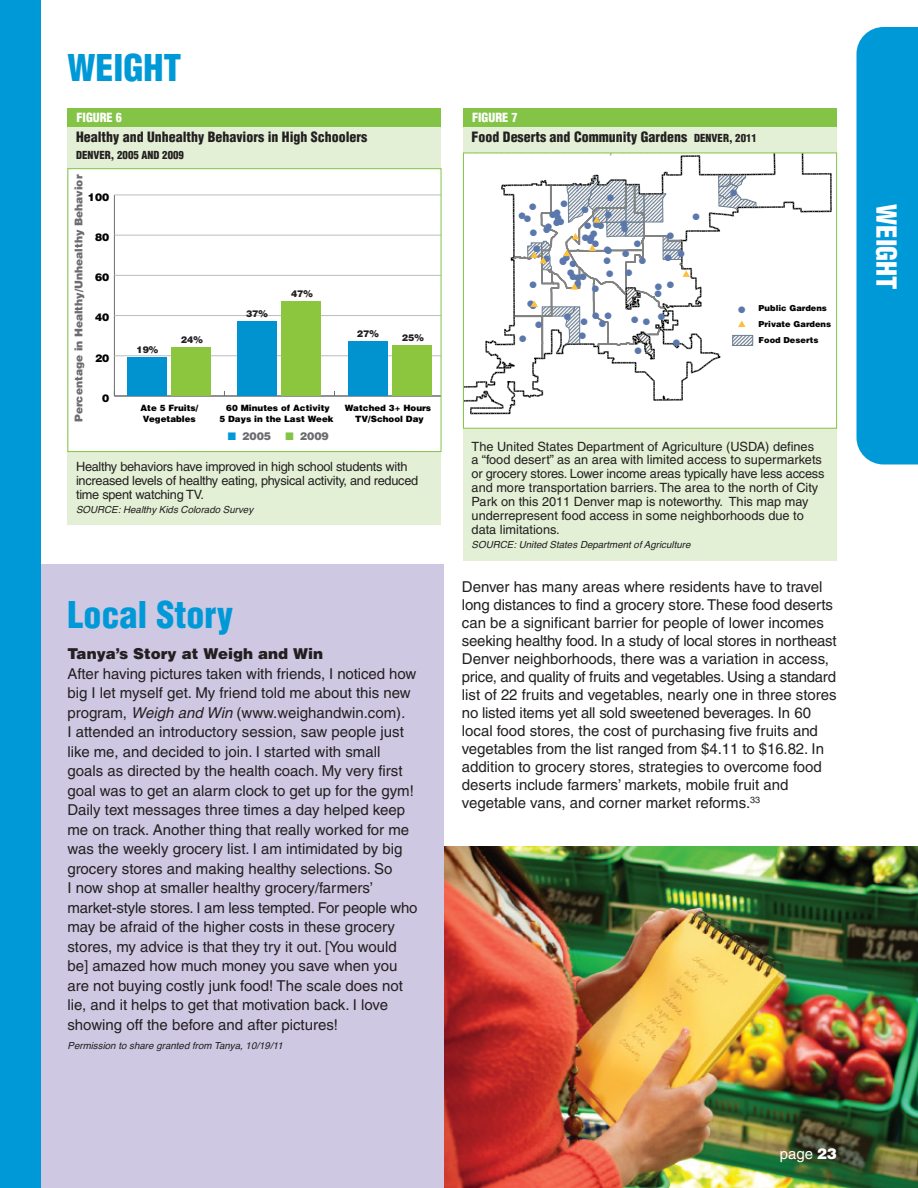
<style>
.page{position:relative;width:918px;height:1188px;background:#fff}
.page>*{position:absolute;margin:0;border:0;box-sizing:border-box;transform-origin:0 0}
.t1{font:900 condensed 36px "Helvetica";color:#0099d8}
.t2{font:900 condensed 27px "Helvetica";color:#fff}
.t3{font:15px/19.5px "Helvetica";color:#231f20}
.t4{font:900 15px "Helvetica";color:#231f20}
.t5{font:15px "Helvetica";color:#fff}
.t6{font:900 condensed 13.95px "Helvetica";color:#231f20}
.t7{font:12.75px/14px "Helvetica";color:#231f20}
.t8{font:12.75px/14px "Helvetica";letter-spacing:-.02em;color:#231f20}
.t9{font:900 condensed 12.3px "Helvetica";color:#fff}
.t10{font:900 condensed 10.8px "Helvetica";color:#231f20}
.t11{font:900 10.8px "Helvetica";color:#6c6d70}
.t12{font:900 10.65px "Helvetica";color:#6c6d70}
.t13{font:900 10.65px "Helvetica";color:#000}
.t14{font:9.75px "Helvetica Oblique TT";color:#231f20}
.t15{font:9.3px/10.9px "Zapf Dingbats ITC";color:#5b78ac}
.t16{font:900 9.3px "Helvetica";color:#231f20}
.t17{font:9.3px "ESRI Default Marker";color:#5b78ac}
.t18{font:900 8.7px/11.4px "Helvetica";color:#000;text-align:center}
.t19{font:900 8.25px/15.8px "Helvetica";color:#050604}
.s1{color:#0099d8}
.s2{color:#83c447}
.s3{font-style:italic}
.s4{font-size:10.8px}
.s5{font-weight:900}
</style>
<div class="page">
<img style="left:443px;top:846px;width:475px;height:342px">
<div style="left:37px;top:565px;width:406px;height:623px;background:#cec8e2"></div>
<div style="left:68px;top:108px;width:373px;height:416px;background:#e3f0d5"></div>
<div style="left:68px;top:108px;width:373px;height:18px;background:#83c447"></div>
<div style="left:68px;top:169px;width:373px;height:282px;background:#fff"></div>
<hr style="left:114px;top:195px;width:1px;height:201px;background:#6c6d70">
<hr style="left:114px;top:396px;width:327px;height:1px;background:#6c6d70">
<hr style="left:114px;top:355px;width:327px;height:1px;background:#bcbdc0">
<hr style="left:114px;top:315px;width:327px;height:1px;background:#bcbdc0">
<hr style="left:114px;top:275px;width:327px;height:1px;background:#bcbdc0">
<hr style="left:114px;top:235px;width:327px;height:1px;background:#bcbdc0">
<hr style="left:114px;top:195px;width:327px;height:1px;background:#bcbdc0">
<div style="left:172px;top:348px;width:39px;height:48px;background:#8bc63e"></div>
<div style="left:282px;top:301px;width:39px;height:95px;background:#8bc63e"></div>
<div style="left:392px;top:346px;width:39px;height:50px;background:#8bc63e"></div>
<div style="left:128px;top:358px;width:39px;height:38px;background:#0093d0"></div>
<div style="left:238px;top:322px;width:39px;height:74px;background:#0093d0"></div>
<div style="left:348px;top:342px;width:39px;height:54px;background:#0093d0"></div>
<div style="left:68px;top:168px;width:373px;height:284px;border:1px solid #83c447"></div>
<div style="left:463px;top:108px;width:374px;height:452px;background:#e3f0d5"></div>
<div style="left:463px;top:108px;width:374px;height:18px;background:#83c447"></div>
<div style="left:464px;top:153px;width:372px;height:275px;background:#fff"></div>
<div style="left:856px;top:27px;width:62px;height:437px;background:#0099d8"></div>
<div style="left:0;top:0;width:40px;height:1188px;background:#0099d8"></div>
<svg style="left:464px;top:153px;width:372px;height:261px"></svg>
<h1 class="t1" style="left:68px;top:48px;width:115px">WEIGHT</h1>
<p class="t9" style="left:76px;top:110px;width:47px">FIGURE 6</p>
<p class="t6" style="left:76px;top:129px;width:293px">Healthy and Unhealthy Behaviors in High Schoolers</p>
<p class="t10" style="left:76px;top:149px;width:109px">DENVER, 2005 AND 2009</p>
<p class="t12" style="left:73px;top:422px;width:249px;rotate:-90deg">Percentage in Healthy/Unhealthy Behavior</p>
<p class="t13" style="left:88px;top:191px;width:23px">100</p>
<p class="t13" style="left:95px;top:231px;width:16px">80</p>
<p class="t13" style="left:95px;top:271px;width:16px">60</p>
<p class="t13" style="left:95px;top:311px;width:16px">40</p>
<p class="t13" style="left:95px;top:352px;width:16px">20</p>
<p class="t13" style="left:102px;top:392px;width:9px">0</p>
<p class="t16" style="left:136px;top:344px;width:23px">19%</p>
<p class="t16" style="left:181px;top:334px;width:23px">24%</p>
<p class="t16" style="left:246px;top:308px;width:23px">37%</p>
<p class="t16" style="left:291px;top:288px;width:23px">47%</p>
<p class="t16" style="left:357px;top:328px;width:23px">27%</p>
<p class="t16" style="left:402px;top:332px;width:23px">25%</p>
<p class="t18" style="left:141px;top:402px;width:59px">Ate 5 Fruits/</p>
<p class="t18" style="left:143px;top:413px;width:55px">Vegetables</p>
<p class="t18" style="left:220px;top:402px;width:116px">60 Minutes of Activity<br>5 Days in the Last Week</p>
<p class="t11" style="left:228px;top:430px;width:45px"><span class="s1">■</span> 2005</p>
<p class="t11" style="left:286px;top:430px;width:45px"><span class="s2">■</span> 2009</p>
<p class="t18" style="left:345px;top:402px;width:88px">Watched 3+ Hours<br>TV/School Day</p>
<p class="t8" style="left:76px;top:461px;width:344px">Healthy behaviors have improved in high school students with increased levels of healthy eating, physical activity, and reduced time spent watching TV.</p>
<p class="t14" style="left:76px;top:504px;width:179px">SOURCE: Healthy Kids Colorado Survey</p>
<h1 class="t1" style="left:68px;top:594px;width:167px">Local Story</h1>
<p class="t4" style="left:68px;top:645px;width:257px">Tanya’s Story at Weigh and Win</p>
<p class="t3" style="left:67px;top:665px;width:352px">After having pictures taken with friends, I noticed how big I let myself get. My friend told me about this new program, <span class="s3">Weigh and Win</span> (www.weighandwin.com)<span class="s3">.<br></span>I attended an introductory session, saw people just like me, and decided to join. I started with small goals as directed by the health coach. My very first goal was to get an alarm clock to get up for the gym!<br>Daily text messages three times a day helped keep me on track. Another thing that really worked for me was the weekly grocery list. I am intimidated by big grocery stores and making healthy selections. So<br>I now shop at smaller healthy grocery/farmers’ market-style stores. I am less tempted. For people who may be afraid of the higher costs in these grocery stores, my advice is that they try it out. [You would be] amazed how much money you save when you are not buying costly junk food! The scale does not lie, and it helps to get that motivation back. I love showing off the before and after pictures!</p>
<p class="t14" style="left:68px;top:1040px;width:217px">Permission to share granted from Tanya, 10/19/11</p>
<p class="t9" style="left:472px;top:110px;width:47px">FIGURE 7</p>
<p class="t6" style="left:472px;top:129px;width:287px">Food Deserts and Community Gardens <span class="s4">DENVER, 2011</span></p>
<p class="t17" style="left:576px;top:185px;width:4px">!</p>
<p class="t15" style="left:730px;top:188px;width:9px">●</p>
<p class="t15" style="left:607px;top:192px;width:9px">●</p>
<p class="t15" style="left:560px;top:198px;width:9px">●</p>
<p class="t15" style="left:529px;top:202px;width:9px">●</p>
<p class="t15" style="left:582px;top:204px;width:9px">●</p>
<p class="t15" style="left:554px;top:207px;width:9px">●</p>
<p class="t15" style="left:605px;top:209px;width:9px">●</p>
<p class="t15" style="left:604px;top:255px;width:9px">●</p>
<p class="t15" style="left:545px;top:211px;width:19px;text-indent:4px">●● ●</p>
<p class="t15" style="left:692px;top:211px;width:9px">●</p>
<p class="t15" style="left:593px;top:215px;width:9px">●</p>
<p class="t15" style="left:557px;top:216px;width:9px">●</p>
<p class="t15" style="left:620px;top:218px;width:9px">●</p>
<p class="t15" style="left:597px;top:221px;width:9px">●</p>
<p class="t15" style="left:621px;top:223px;width:9px">●</p>
<p class="t15" style="left:543px;top:224px;width:9px">●</p>
<p class="t15" style="left:530px;top:227px;width:9px">●</p>
<p class="t15" style="left:590px;top:229px;width:9px">●</p>
<p class="t15" style="left:667px;top:231px;width:9px">●</p>
<p class="t15" style="left:634px;top:239px;width:9px">●</p>
<p class="t15" style="left:533px;top:244px;width:9px">●</p>
<p class="t15" style="left:604px;top:244px;width:9px">●</p>
<p class="t15" style="left:677px;top:248px;width:9px">●</p>
<p class="t15" style="left:665px;top:252px;width:9px">●</p>
<p class="t15" style="left:543px;top:253px;width:9px">●</p>
<p class="t15" style="left:639px;top:256px;width:9px">●</p>
<p class="t15" style="left:570px;top:259px;width:9px">●</p>
<p class="t15" style="left:625px;top:267px;width:9px">●</p>
<p class="t15" style="left:567px;top:271px;width:16px">●●●</p>
<p class="t15" style="left:606px;top:268px;width:9px">●</p>
<p class="t15" style="left:580px;top:272px;width:9px">●</p>
<p class="t15" style="left:574px;top:278px;width:9px">●</p>
<p class="t15" style="left:529px;top:279px;width:9px">●</p>
<p class="t15" style="left:592px;top:284px;width:9px">●</p>
<p class="t15" style="left:592px;top:310px;width:9px">●</p>
<p class="t15" style="left:654px;top:288px;width:9px">●</p>
<p class="t15" style="left:658px;top:312px;width:9px">●</p>
<p class="t15" style="left:604px;top:311px;width:9px">●</p>
<p class="t19" style="left:759px;top:301px;width:74px">Public Gardens<br>Private Gardens<br>Food Deserts</p>
<p class="t15" style="left:738px;top:304px;width:9px">●</p>
<p class="t15" style="left:564px;top:311px;width:9px">●</p>
<p class="t15" style="left:599px;top:319px;width:9px">●</p>
<p class="t15" style="left:535px;top:319px;width:9px">●</p>
<p class="t15" style="left:519px;top:333px;width:9px">●</p>
<p class="t15" style="left:673px;top:337px;width:9px">●</p>
<p class="t15" style="left:634px;top:345px;width:9px">●</p>
<p class="t7" style="left:472px;top:440px;width:354px">The United States Department of Agriculture (USDA) defines<br>a “food desert” as an area with limited access to supermarkets or grocery stores. Lower income areas typically have less access and more transportation barriers. The area to the north of City Park on this 2011 Denver map is noteworthy. This map may underrepresent food access in some neighborhoods due to data limitations.</p>
<p class="t14" style="left:472px;top:539px;width:220px">SOURCE: United States Department of Agriculture</p>
<p class="t3" style="left:462px;top:579px;width:376px;line-height:18px">Denver has many areas where residents have to travel long distances to find a grocery store. These food deserts can be a significant barrier for people of lower incomes seeking healthy food. In a study of local stores in northeast Denver neighborhoods, there was a variation in access, price, and quality of fruits and vegetables. Using a standard list of 22 fruits and vegetables, nearly one in three stores no listed items yet all sold sweetened beverages. In 60 local food stores, the cost of purchasing five fruits and vegetables from the list ranged from $4.11 to $16.82. In addition to grocery stores, strategies to overcome food deserts include farmers’ markets, mobile fruit and vegetable vans, and corner market reforms.<sup>33</sup></p>
<p class="t5" style="left:780px;top:1148px;width:59px">page <span class="s5">23</span></p>
<h2 class="t2" style="left:902px;top:204px;width:87px;rotate:90deg">WEIGHT</h2>
</div>
